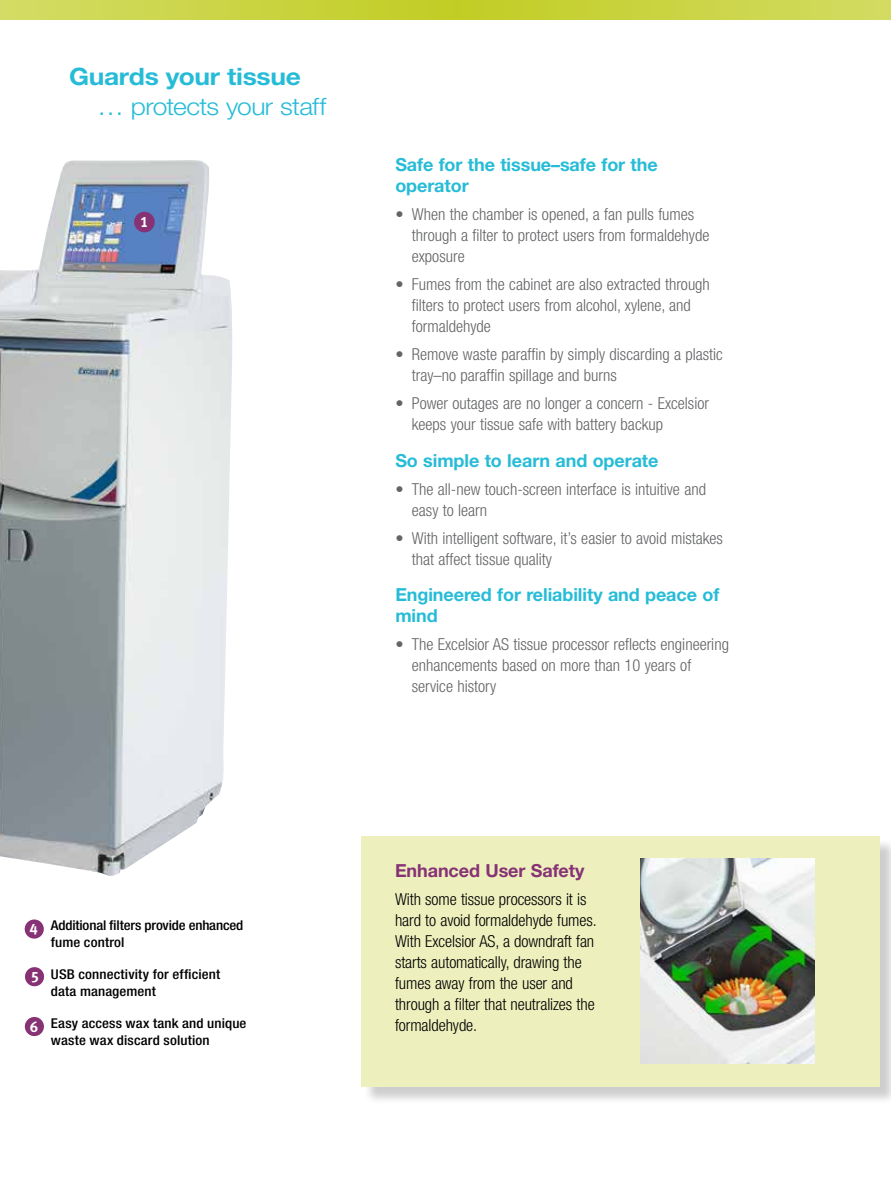
<style>
.page{position:relative;width:891px;height:1188px;background:#fff}
.page>*{position:absolute;margin:0;border:0;box-sizing:border-box;transform-origin:0 0}
.t1{font:300 24px "Helvetica Neue LT Std";letter-spacing:-.025em;color:#26bcd7;scale:1.1 1}
.t2{font:700 24px "Helvetica Neue LT Std";letter-spacing:-.01em;color:#26bcd7;scale:1.1 1}
.t3{font:700 18px/21px "Helvetica Neue LT Std";letter-spacing:-.005em;color:#26bcd7}
.t4{font:700 18px "Helvetica Neue LT Std";letter-spacing:-.005em;color:#863275}
.t5{font:300 condensed 16.5px/21px "Helvetica Neue LT Std";color:#636466}
.t6{font:300 condensed 16.5px/21px "Helvetica Neue LT Std";letter-spacing:-.005em;color:#000}
.t7{font:15px "Meta Bold LF";color:#fff}
.t8{font:500 condensed 13.5px/16.5px "Helvetica Neue LT Std";letter-spacing:.01em;color:#000;scale:1.1 1}
.t9{font:500 condensed 13.5px/16.5px "Helvetica Neue LT Std";letter-spacing:-.01em;color:#000;scale:1.1 1}
</style>
<div class="page">
<img style="left:0;top:160px;width:232px;height:716px">
<div style="left:364px;top:838px;width:527px;height:267px;background:#000;opacity:.2"></div>
<div style="left:361px;top:836px;width:519px;height:250px;background:#edf0bd"></div>
<img style="left:641px;top:858px;width:173px;height:206px">
<div style="left:24px;top:966px;width:21px;height:21px;background:#863275;border-radius:50%"></div>
<div style="left:23px;top:966px;width:23px;height:22px;border:2px solid #fff;border-radius:50%"></div>
<div style="left:24px;top:1016px;width:21px;height:21px;background:#863275;border-radius:50%"></div>
<div style="left:23px;top:1015px;width:22px;height:23px;border:2px solid #fff;border-radius:50%"></div>
<div style="left:24px;top:919px;width:21px;height:20px;background:#863275;border-radius:50%"></div>
<div style="left:23px;top:918px;width:22px;height:22px;border:2px solid #fff;border-radius:50%"></div>
<div style="left:134px;top:212px;width:21px;height:20px;background:#863275;border-radius:50%"></div>
<svg style="left:0;top:0;width:891px;height:20px;background:#cad443"></svg>
<h1 class="t2" style="left:69px;top:61px;width:212px">Guards your tissue</h1>
<h1 class="t1" style="left:98px;top:91px;width:209px">… protects your staff</h1>
<p class="t7" style="left:140px;top:212px;width:10px">1</p>
<p class="t7" style="left:30px;top:919px;width:10px">4</p>
<p class="t7" style="left:31px;top:967px;width:10px">5</p>
<p class="t7" style="left:30px;top:1017px;width:10px">6</p>
<p class="t9" style="left:51px;top:917px;width:177px">Additional filters provide enhanced fume control</p>
<p class="t8" style="left:51px;top:966px;width:156px">USB connectivity for efficient data management</p>
<p class="t8" style="left:51px;top:1015px;width:179px">Easy access wax tank and unique waste wax discard solution</p>
<p class="t3" style="left:395px;top:154px;width:264px">Safe for the tissue–safe for the operator</p>
<p class="t5" style="left:412px;top:204px;width:299px;text-indent:-16px">• When the chamber is opened, a fan pulls fumes through a filter to protect users from formaldehyde exposure</p>
<p class="t5" style="left:412px;top:274px;width:300px;text-indent:-16px">• Fumes from the cabinet are also extracted through filters to protect users from alcohol, xylene, and formaldehyde</p>
<p class="t5" style="left:412px;top:343px;width:313px;text-indent:-16px">• Remove waste paraffin by simply discarding a plastic tray–no paraffin spillage and burns</p>
<p class="t5" style="left:412px;top:392px;width:299px;text-indent:-16px">• Power outages are no longer a concern - Excelsior keeps your tissue safe with battery backup</p>
<p class="t3" style="left:395px;top:450px;width:265px">So simple to learn and operate</p>
<p class="t5" style="left:412px;top:479px;width:296px;text-indent:-16px">• The all-new touch-screen interface is intuitive and easy to learn</p>
<p class="t5" style="left:412px;top:527px;width:313px;text-indent:-16px">• With intelligent software, it’s easier to avoid mistakes that affect tissue quality</p>
<p class="t3" style="left:395px;top:584px;width:326px">Engineered for reliability and peace of mind</p>
<p class="t5" style="left:412px;top:634px;width:319px;text-indent:-16px">• The Excelsior AS tissue processor reflects engineering enhancements based on more than 10 years of service history</p>
<p class="t4" style="left:395px;top:859px;width:191px">Enhanced User Safety</p>
<p class="t6" style="left:395px;top:888px;width:203px">With some tissue processors it is hard to avoid formaldehyde fumes.<br>With Excelsior AS, a downdraft fan starts automatically, drawing the fumes away from the user and through a filter that neutralizes the formaldehyde.</p>
</div>
